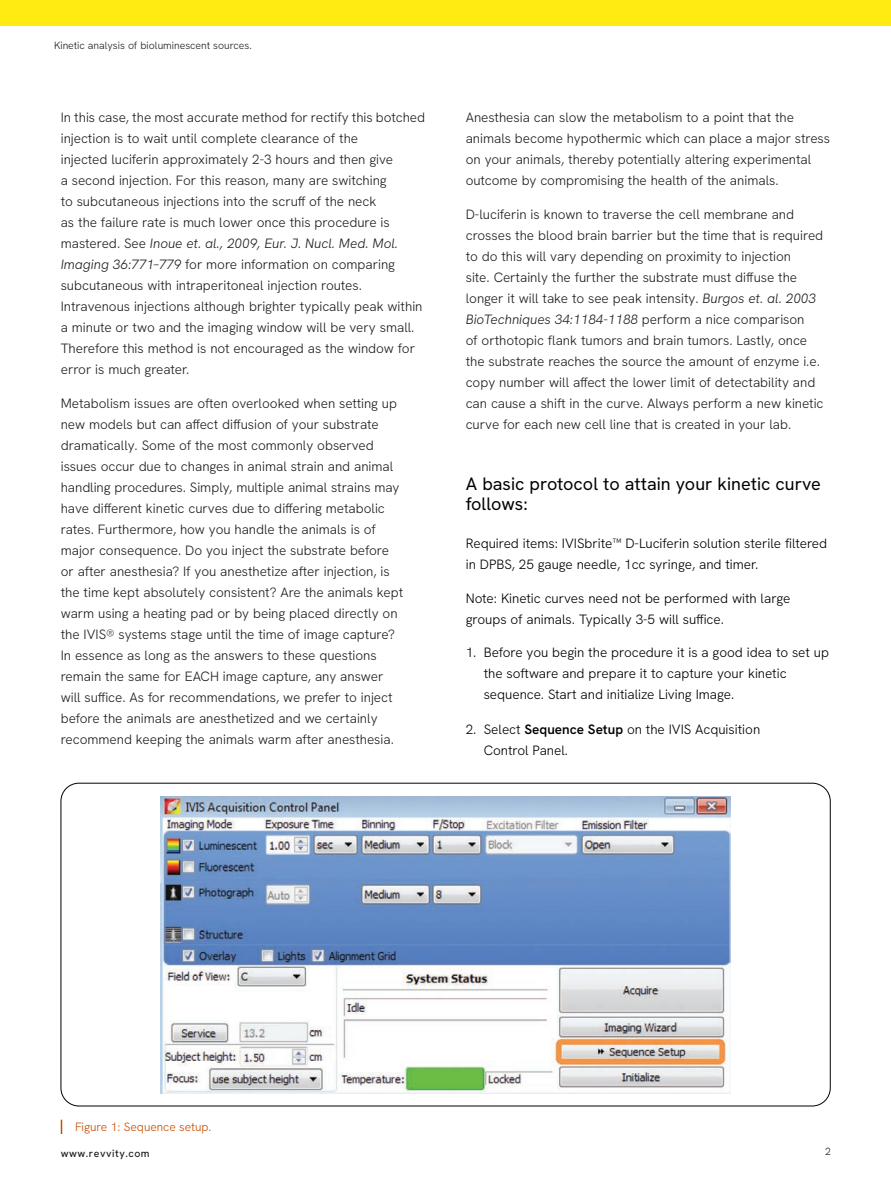
<style>
.page{position:relative;width:891px;height:1188px;background:#fff}
.page>*{position:absolute;margin:0;border:0;box-sizing:border-box;transform-origin:0 0}
.Sub_Head{font:18px/20.2px "Hanken Grotesk";color:#000}
.Body_Copy{font:300 13.5px/21px "Hanken Grotesk";color:#221e1f}
.Body_Copy-2{font:300 13.5px/21px "Hanken Grotesk";color:#000}
.Captions{font:300 12px "Hanken Grotesk";letter-spacing:-.005em;color:#c94d00}
.t1{font:300 10.5px "Hanken Grotesk";color:#231f20}
.t2{font:500 10.5px "Hanken Grotesk";letter-spacing:.05em;color:#231f20}
.s1{font-style:italic}
.s2{font-weight:600}
</style>
<div class="page">
<div style="left:0;top:0;width:891px;height:26px;background:#ffeb0f"></div>
<img style="left:160px;top:796px;width:571px;height:297px">
<svg style="left:61px;top:1120px;width:1px;height:14px"></svg>
<p class="t1" style="left:54px;top:39px;width:199px">Kinetic analysis of bioluminescent sources.</p>
<p class="Body_Copy" style="left:61px;top:106px;width:366px">In this case, the most accurate method for rectify this botched injection is to wait until complete clearance of the<br>injected luciferin approximately 2-3 hours and then give<br>a second injection. For this reason, many are switching<br>to subcutaneous injections into the scruff of the neck<br>as the failure rate is much lower once this procedure is mastered. See <span class="s1">Inoue et. al., 2009, Eur. J. Nucl. Med. Mol.<br>Imaging 36:771–779</span> for more information on comparing subcutaneous with intraperitoneal injection routes.<br>Intravenous injections although brighter typically peak within a minute or two and the imaging window will be very small.<br>Therefore this method is not encouraged as the window for error is much greater.</p>
<p class="Body_Copy" style="left:61px;top:393px;width:344px">Metabolism issues are often overlooked when setting up new models but can affect diffusion of your substrate dramatically. Some of the most commonly observed issues occur due to changes in animal strain and animal handling procedures. Simply, multiple animal strains may have different kinetic curves due to differing metabolic rates. Furthermore, how you handle the animals is of major consequence. Do you inject the substrate before or after anesthesia? If you anesthetize after injection, is the time kept absolutely consistent? Are the animals kept warm using a heating pad or by being placed directly on the IVIS® systems stage until the time of image capture?<br>In essence as long as the answers to these questions remain the same for EACH image capture, any answer will suffice. As for recommendations, we prefer to inject before the animals are anesthetized and we certainly recommend keeping the animals warm after anesthesia.</p>
<p class="Body_Copy" style="left:466px;top:106px;width:366px">Anesthesia can slow the metabolism to a point that the animals become hypothermic which can place a major stress on your animals, thereby potentially altering experimental outcome by compromising the health of the animals.</p>
<p class="Body_Copy" style="left:466px;top:204px;width:359px">D-luciferin is known to traverse the cell membrane and crosses the blood brain barrier but the time that is required to do this will vary depending on proximity to injection<br>site. Certainly the further the substrate must diffuse the longer it will take to see peak intensity. <span class="s1">Burgos et. al. 2003<br>BioTechniques 34:1184-1188</span> perform a nice comparison<br>of orthotopic flank tumors and brain tumors. Lastly, once the substrate reaches the source the amount of enzyme i.e. copy number will affect the lower limit of detectability and can cause a shift in the curve. Always perform a new kinetic curve for each new cell line that is created in your lab.</p>
<p class="Sub_Head" style="left:466px;top:473px;width:357px">A basic protocol to attain your kinetic curve follows:</p>
<p class="Body_Copy-2" style="left:466px;top:532px;width:363px">Required items: IVISbrite™ D-Luciferin solution sterile filtered in DPBS, 25 gauge needle, 1cc syringe, and timer.</p>
<p class="Body_Copy-2" style="left:466px;top:588px;width:326px">Note: Kinetic curves need not be performed with large groups of animals. Typically 3-5 will suffice.</p>
<p class="Body_Copy-2" style="left:484px;top:642px;width:347px;text-indent:-18px">1. Before you begin the procedure it is a good idea to set up the software and prepare it to capture your kinetic sequence. Start and initialize Living Image.</p>
<p class="Body_Copy-2" style="left:484px;top:718px;width:278px;text-indent:-18px">2. Select <span class="s2">Sequence Setup</span> on the IVIS Acquisition<br>Control Panel.</p>
<p class="Captions" style="left:75px;top:1119px;width:138px">Figure 1: Sequence setup.</p>
<p class="t2" style="left:61px;top:1147px;width:90px">www.revvity.com</p>
<p class="t1" style="left:825px;top:1145px;width:7px">2</p>
</div>
